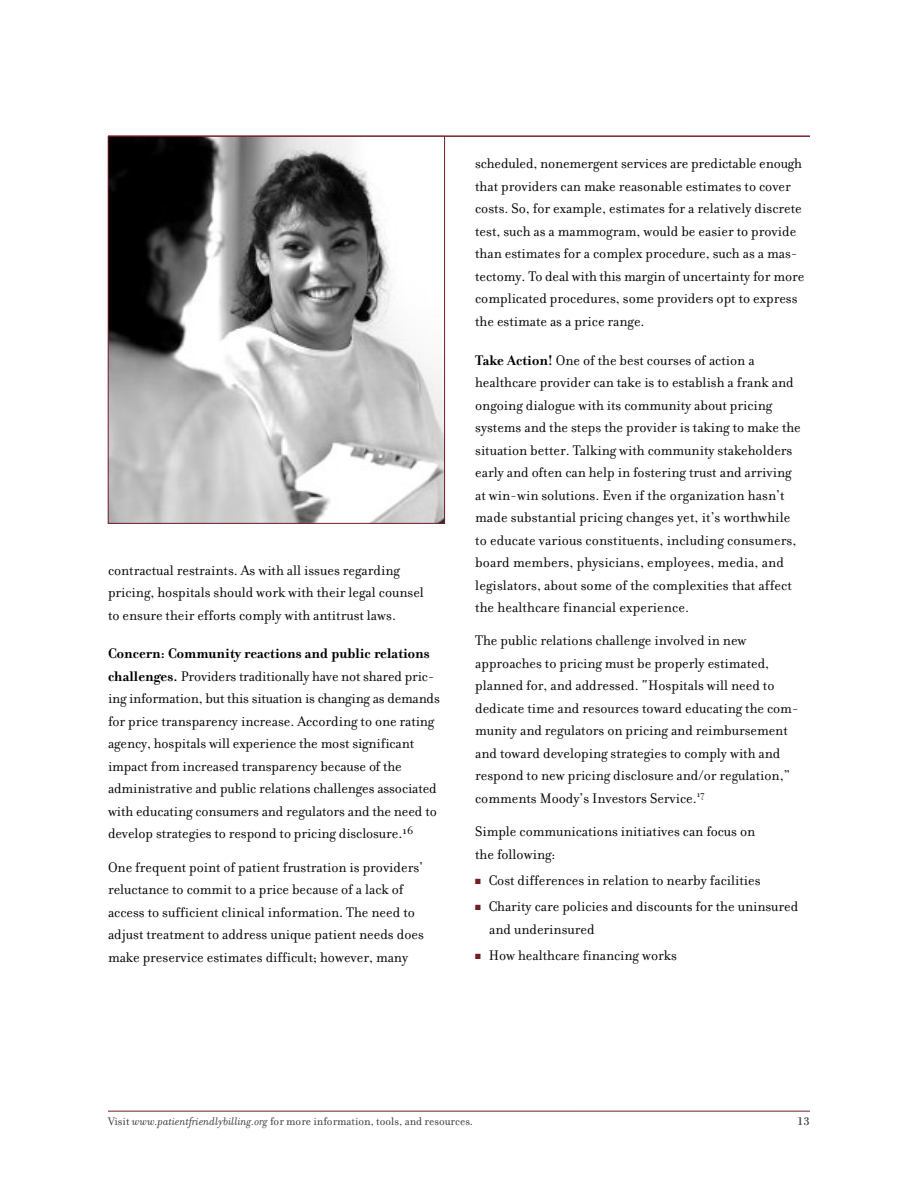
<style>
.page{position:relative;width:918px;height:1188px;background:#fff}
.page>*{position:absolute;margin:0;border:0;box-sizing:border-box;transform-origin:0 0}
.t1{font:15px/22.5px "Filosofia";color:#000}
.t2{font:12px "Filosofia";color:#363636}
.t3{font:12px "Filosofia Unicase";color:#363636}
.s1{font-weight:700}
.s2{color:#731d24}
.s3{font-style:italic}
</style>
<div class="page">
<hr style="left:108px;top:1111px;width:702px;height:1px;background:#731d24">
<hr style="left:108px;top:136px;width:702px;height:1px;background:#731d24">
<img style="left:110px;top:138px;width:333px;height:384px">
<div style="left:108px;top:136px;width:337px;height:388px;border:1px solid #731d24"></div>
<p class="t1" style="left:108px;top:558px;width:317px">contractual restraints. As with all issues regarding pricing, hospitals should work with their legal counsel to ensure their efforts comply with antitrust laws.</p>
<p class="t1" style="left:108px;top:642px;width:333px"><span class="s1">Concern: Community reactions and public relations challenges.</span> Providers traditionally have not shared pric&shy;ing information, but this situation is changing as demands for price transparency increase. According to one rating agency, hospitals will experience the most significant impact from increased transparency because of the administrative and public relations challenges associated with educating consumers and regulators and the need to develop strategies to respond to pricing disclosure.<sup>16</sup></p>
<p class="t1" style="left:108px;top:855px;width:317px">One frequent point of patient frustration is providers’ reluctance to commit to a price because of a lack of access to sufficient clinical information. The need to adjust treatment to address unique patient needs does make preservice estimates difficult; however, many</p>
<p class="t1" style="left:475px;top:152px;width:331px">scheduled, nonemergent services are predictable enough that providers can make reasonable estimates to cover costs. So, for example, estimates for a relatively discrete test, such as a mammogram, would be easier to provide than estimates for a complex procedure, such as a mas&shy;tectomy. To deal with this margin of uncertainty for more complicated procedures, some providers opt to express the estimate as a price range.</p>
<p class="t1" style="left:475px;top:348px;width:327px"><span class="s1">Take Action!</span> One of the best courses of action a healthcare provider can take is to establish a frank and ongoing dialogue with its community about pricing systems and the steps the provider is taking to make the situation better. Talking with community stakeholders early and often can help in fostering trust and arriving at win-win solutions. Even if the organization hasn’t made substantial pricing changes yet, it’s worthwhile to educate various constituents, including consumers, board members, physicians, employees, media, and legislators, about some of the complexities that affect the healthcare financial experience.</p>
<p class="t1" style="left:475px;top:629px;width:325px">The public relations challenge involved in new approaches to pricing must be properly estimated, planned for, and addressed. “Hospitals will need to dedicate time and resources toward educating the com&shy;munity and regulators on pricing and reimbursement and toward developing strategies to comply with and respond to new pricing disclosure and/or regulation,” comments Moody’s Investors Service.<sup>17</sup></p>
<p class="t1" style="left:475px;top:820px;width:282px">Simple communications initiatives can focus on the following:</p>
<p class="t1" style="left:475px;top:869px;width:287px"><span class="s2">■</span> Cost differences in relation to nearby facilities</p>
<p class="t1" style="left:489px;top:895px;width:311px;text-indent:-14px"><span class="s2">■</span> Charity care policies and discounts for the uninsured and underinsured</p>
<p class="t1" style="left:475px;top:944px;width:203px"><span class="s2">■</span> How healthcare financing works</p>
<p class="t2" style="left:108px;top:1114px;width:367px">Visit <span class="s3">www.patientfriendlybilling.org</span> for more information, tools, and resources.</p>
<p class="t3" style="left:797px;top:1114px;width:14px">13</p>
</div>
